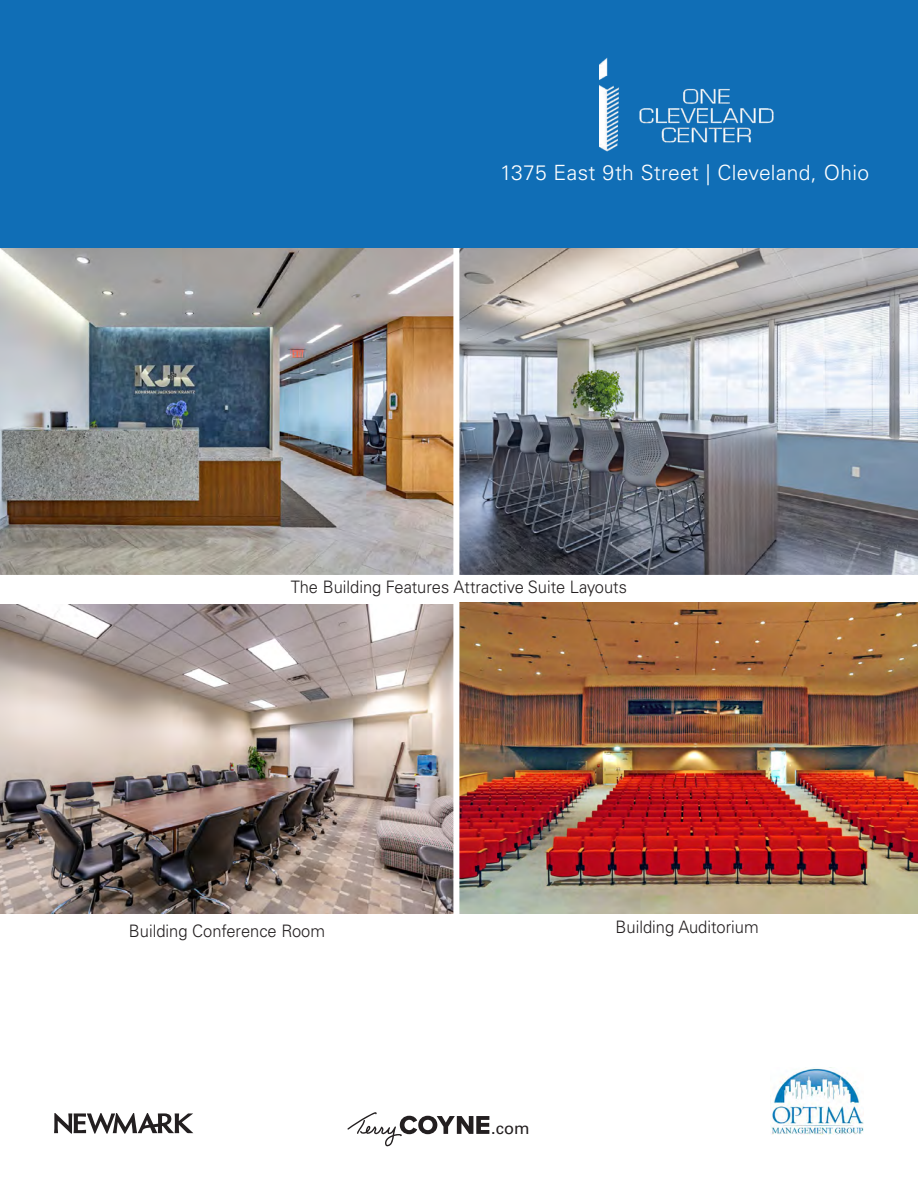
<style>
.page{position:relative;width:918px;height:1188px;background:#fff}
.page>*{position:absolute;margin:0;border:0;box-sizing:border-box;transform-origin:0 0}
.t1{font:300 21px "Univers LT Pro 45";letter-spacing:.015em;color:#fff}
.t2{font:300 17.1px "Univers LT Pro 45";color:#231f20;scale:.96 1}
.t3{font:16.5px "Univers";color:#231f20}
</style>
<div class="page">
<img style="left:0;top:247px;width:918px;height:328px">
<img style="left:459px;top:602px;width:459px;height:311px">
<img style="left:0;top:604px;width:453px;height:310px">
<div style="left:453px;top:222px;width:6px;height:719px;background:#fff"></div>
<div style="left:0;top:0;width:918px;height:247px;background:#106eb6"></div>
<img style="left:599px;top:58px;width:175px;height:94px">
<img style="left:770px;top:1067px;width:94px;height:67px">
<svg style="left:54px;top:1113px;width:139px;height:21px"></svg>
<svg style="left:347px;top:1112px;width:142px;height:34px"></svg>
<p class="t1" style="left:500px;top:159px;width:371px">1375 East 9th Street | Cleveland, Ohio</p>
<p class="t2" style="left:291px;top:576px;width:352px">The Building Features Attractive Suite Layouts</p>
<p class="t2" style="left:129px;top:920px;width:206px">Building Conference Room</p>
<p class="t2" style="left:616px;top:916px;width:151px">Building Auditorium</p>
<p class="t3" style="left:491px;top:1118px;width:40px">.com</p>
</div>
